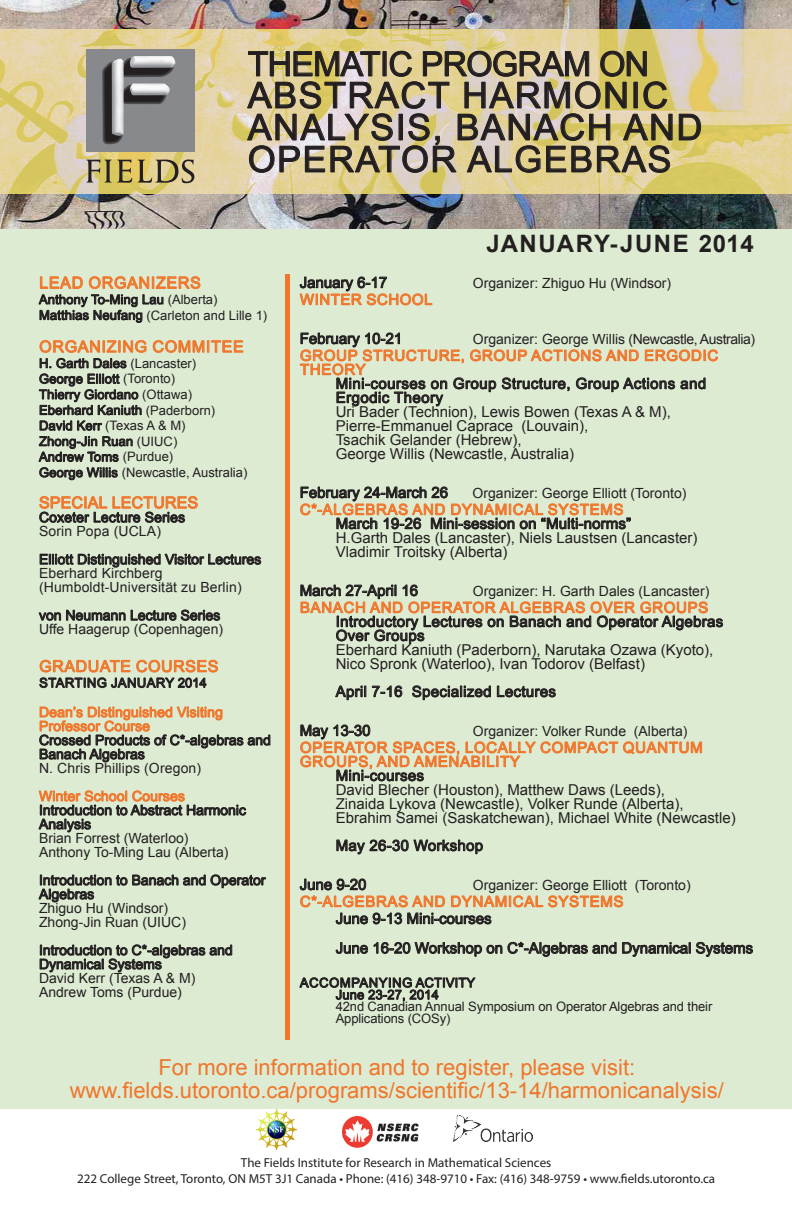
<style>
.page{position:relative;width:792px;height:1224px;background:#fff}
.page>*{position:absolute;margin:0;border:0;box-sizing:border-box;transform-origin:0 0}
.t1{font:36px "Arial";letter-spacing:.04em;color:#231f20}
.t2{font:34px "Arial";letter-spacing:-.025em;color:#231f20}
.t3{font:700 24px "Arial";letter-spacing:.05em;color:#231f20}
.t4{font:22px "Arial";color:#f0762b}
.t5{font:16px "Arial";letter-spacing:.045em;color:#f0762b}
.t6{font:16px "Arial";letter-spacing:.01em;color:#f0762b}
.t7{font:15px "Arial";color:#231f20}
.t8{font:15px/14px "Arial";letter-spacing:.045em;color:#f0762b}
.t9{font:15px/14px "Arial";letter-spacing:.02em;color:#231f20}
.t10{font:15px/14px "Arial";letter-spacing:.03em;color:#231f20}
.t11{font:14px/14px "Arial";color:#231f20}
.t12{font:14px/14px "Arial";letter-spacing:.01em;color:#f0762b}
.t13{font:13px/12px "Arial";letter-spacing:.005em;color:#231f20}
.t14{font:13px "Myriad Pro";color:#231f20}
.t15{font:13px "Arial";letter-spacing:.045em;color:#231f20}
.t16{font:13px "Arial";letter-spacing:.035em;color:#231f20}
</style>
<div class="page">
<img style="left:0;top:0;width:792px;height:229px">
<div style="left:0;top:229px;width:792px;height:880px;background:#ddebd3"></div>
<hr style="left:286px;top:274px;width:4px;height:766px;background:#f0762b">
<svg style="left:0;top:29px;width:792px;height:165px;background:#e1d096"></svg>
<svg style="left:246px;top:51px;width:456px;height:122px;background:#c2b48a"></svg>
<svg style="left:38px;top:276px;width:163px;height:47px"></svg>
<svg style="left:153px;top:340px;width:90px;height:13px"></svg>
<svg style="left:38px;top:340px;width:109px;height:140px"></svg>
<svg style="left:39px;top:496px;width:159px;height:27px"></svg>
<svg style="left:40px;top:554px;width:221px;height:14px"></svg>
<svg style="left:38px;top:610px;width:182px;height:11px"></svg>
<svg style="left:39px;top:659px;width:180px;height:29px"></svg>
<svg style="left:39px;top:706px;width:231px;height:56px"></svg>
<svg style="left:38px;top:790px;width:208px;height:42px"></svg>
<svg style="left:38px;top:874px;width:228px;height:28px"></svg>
<svg style="left:40px;top:944px;width:192px;height:28px"></svg>
<svg style="left:300px;top:276px;width:132px;height:30px"></svg>
<svg style="left:300px;top:332px;width:418px;height:74px"></svg>
<svg style="left:300px;top:486px;width:331px;height:43px"></svg>
<svg style="left:300px;top:584px;width:423px;height:60px"></svg>
<svg style="left:335px;top:685px;width:31px;height:15px"></svg>
<svg style="left:372px;top:685px;width:30px;height:12px"></svg>
<svg style="left:412px;top:685px;width:79px;height:15px"></svg>
<svg style="left:497px;top:685px;width:59px;height:12px"></svg>
<svg style="left:300px;top:724px;width:402px;height:57px"></svg>
<svg style="left:336px;top:839px;width:147px;height:15px"></svg>
<svg style="left:300px;top:878px;width:323px;height:46px"></svg>
<svg style="left:336px;top:942px;width:32px;height:12px"></svg>
<svg style="left:374px;top:941px;width:379px;height:16px"></svg>
<svg style="left:299px;top:977px;width:177px;height:25px"></svg>
<svg style="left:87px;top:160px;width:45px;height:23px"></svg>
<svg style="left:138px;top:159px;width:56px;height:24px"></svg>
<img style="left:86px;top:50px;width:108px;height:101px">
<img style="left:342px;top:1116px;width:77px;height:31px">
<img style="left:454px;top:1115px;width:79px;height:27px">
<img style="left:256px;top:1110px;width:41px;height:40px">
<p class="t2" style="left:248px;top:41px;width:403px">THEMATIC PROGRAM ON</p>
<p class="t1" style="left:248px;top:71px;width:422px">ABSTRACT HARMONIC</p>
<p class="t1" style="left:248px;top:103px;width:456px">ANALYSIS, BANACH AND</p>
<p class="t1" style="left:248px;top:135px;width:425px">OPERATOR ALGEBRAS</p>
<p class="t3" style="left:486px;top:227px;width:269px">JANUARY-JUNE 2014</p>
<p class="t5" style="left:39px;top:272px;width:163px">LEAD ORGANIZERS</p>
<p class="t13" style="left:39px;top:293px;width:180px">Anthony To-Ming Lau (Alberta)</p>
<p class="t13" style="left:39px;top:309px;width:230px">Matthias Neufang (Carleton and Lille 1)</p>
<p class="t5" style="left:39px;top:336px;width:206px">ORGANIZING COMMITEE</p>
<p class="t13" style="left:39px;top:357px;width:159px">H. Garth Dales (Lancaster)</p>
<p class="t13" style="left:39px;top:373px;width:138px">George Elliott (Toronto)</p>
<p class="t13" style="left:39px;top:388px;width:155px">Thierry Giordano (Ottawa)</p>
<p class="t13" style="left:39px;top:404px;width:178px">Eberhard Kaniuth (Paderborn)</p>
<p class="t13" style="left:39px;top:420px;width:148px">David Kerr (Texas A &amp; M)</p>
<p class="t13" style="left:39px;top:435px;width:140px">Zhong-Jin Ruan (UIUC)</p>
<p class="t13" style="left:39px;top:451px;width:136px">Andrew Toms (Purdue)</p>
<p class="t13" style="left:39px;top:466px;width:210px">George Willis (Newcastle, Australia)</p>
<p class="t6" style="left:39px;top:492px;width:161px">SPECIAL LECTURES</p>
<p class="t11" style="left:39px;top:510px;width:148px">Coxeter Lecture Series</p>
<p class="t11" style="left:39px;top:517px;width:224px;line-height:28px">Sorin Popa (UCLA)<br>Elliott Distinguished Visitor Lectures</p>
<p class="t11" style="left:39px;top:566px;width:125px">Eberhard Kirchberg</p>
<p class="t11" style="left:39px;top:580px;width:204px">(Humboldt-Universität zu Berlin)</p>
<p class="t11" style="left:39px;top:608px;width:183px">von Neumann Lecture Series</p>
<p class="t11" style="left:39px;top:622px;width:186px">Uffe Haagerup (Copenhagen)</p>
<p class="t5" style="left:39px;top:655px;width:181px">GRADUATE COURSES</p>
<p class="t16" style="left:39px;top:674px;width:169px">STARTING JANUARY 2014</p>
<p class="t12" style="left:39px;top:705px;width:185px">Dean’s Distinguished Visiting<br>Professor Course</p>
<p class="t11" style="left:39px;top:733px;width:233px">Crossed Products of C*-algebras and<br>Banach Algebras</p>
<p class="t11" style="left:39px;top:761px;width:164px">N. Chris Phillips (Oregon)</p>
<p class="t12" style="left:39px;top:789px;width:147px">Winter School Courses</p>
<p class="t11" style="left:39px;top:803px;width:208px">Introduction to Abstract Harmonic<br>Analysis</p>
<p class="t11" style="left:39px;top:831px;width:151px">Brian Forrest (Waterloo)</p>
<p class="t11" style="left:39px;top:845px;width:191px">Anthony To-Ming Lau (Alberta)</p>
<p class="t11" style="left:39px;top:873px;width:228px">Introduction to Banach and Operator<br>Algebras</p>
<p class="t11" style="left:39px;top:901px;width:131px">Zhiguo Hu (Windsor)</p>
<p class="t11" style="left:39px;top:915px;width:149px">Zhong-Jin Ruan (UIUC)</p>
<p class="t11" style="left:39px;top:943px;width:195px">Introduction to C*-algebras and<br>Dynamical Systems</p>
<p class="t11" style="left:39px;top:971px;width:158px">David Kerr (Texas A &amp; M)</p>
<p class="t11" style="left:39px;top:985px;width:144px">Andrew Toms (Purdue)</p>
<p class="t7" style="left:300px;top:272px;width:89px">January 6-17</p>
<p class="t11" style="left:473px;top:276px;width:200px">Organizer: Zhiguo Hu (Windsor)</p>
<p class="t8" style="left:300px;top:292px;width:134px">WINTER SCHOOL</p>
<p class="t7" style="left:300px;top:328px;width:104px">February 10-21</p>
<p class="t11" style="left:473px;top:332px;width:284px">Organizer: George Willis (Newcastle, Australia)</p>
<p class="t8" style="left:300px;top:348px;width:420px">GROUP STRUCTURE, GROUP ACTIONS AND ERGODIC<br>THEORY</p>
<p class="t10" style="left:336px;top:376px;width:372px">Mini-courses on Group Structure, Group Actions and<br>Ergodic Theory</p>
<p class="t7" style="left:336px;top:401px;width:337px">Uri Bader (Technion), Lewis Bowen (Texas A &amp; M),</p>
<p class="t7" style="left:336px;top:415px;width:254px">Pierre-Emmanuel Caprace (Louvain),</p>
<p class="t7" style="left:336px;top:429px;width:187px">Tsachik Gelander (Hebrew),</p>
<p class="t7" style="left:336px;top:443px;width:240px">George Willis (Newcastle, Australia)</p>
<p class="t7" style="left:300px;top:482px;width:150px">February 24-March 26</p>
<p class="t11" style="left:473px;top:486px;width:215px">Organizer: George Elliott (Toronto)</p>
<p class="t8" style="left:300px;top:502px;width:325px">C*-ALGEBRAS AND DYNAMICAL SYSTEMS</p>
<p class="t7" style="left:336px;top:513px;width:297px">March 19-26 Mini-session on “Multi-norms”</p>
<p class="t7" style="left:336px;top:527px;width:363px">H.Garth Dales (Lancaster), Niels Laustsen (Lancaster)</p>
<p class="t7" style="left:336px;top:541px;width:173px">Vladimir Troitsky (Alberta)</p>
<p class="t7" style="left:300px;top:580px;width:120px">March 27-April 16</p>
<p class="t11" style="left:473px;top:584px;width:238px">Organizer: H. Garth Dales (Lancaster)</p>
<p class="t8" style="left:300px;top:600px;width:410px">BANACH AND OPERATOR ALGEBRAS OVER GROUPS</p>
<p class="t9" style="left:336px;top:614px;width:389px">Introductory Lectures on Banach and Operator Algebras<br>Over Groups</p>
<p class="t7" style="left:336px;top:639px;width:379px">Eberhard Kaniuth (Paderborn), Narutaka Ozawa (Kyoto),</p>
<p class="t7" style="left:336px;top:653px;width:311px">Nico Spronk (Waterloo), Ivan Todorov (Belfast)</p>
<p class="t9" style="left:336px;top:684px;width:222px">April 7-16 Specialized Lectures</p>
<p class="t7" style="left:300px;top:720px;width:72px">May 13-30</p>
<p class="t11" style="left:473px;top:724px;width:216px">Organizer: Volker Runde (Alberta)</p>
<p class="t8" style="left:300px;top:740px;width:404px">OPERATOR SPACES, LOCALLY COMPACT QUANTUM</p>
<p class="t8" style="left:300px;top:754px;width:221px">GROUPS, AND AMENABILITY</p>
<p class="t9" style="left:336px;top:768px;width:90px">Mini-courses</p>
<p class="t7" style="left:336px;top:779px;width:331px">David Blecher (Houston), Matthew Daws (Leeds),</p>
<p class="t7" style="left:336px;top:793px;width:349px">Zinaida Lykova (Newcastle), Volker Runde (Alberta),</p>
<p class="t7" style="left:336px;top:807px;width:402px">Ebrahim Samei (Saskatchewan), Michael White (Newcastle)</p>
<p class="t9" style="left:336px;top:838px;width:149px">May 26-30 Workshop</p>
<p class="t7" style="left:300px;top:874px;width:68px">June 9-20</p>
<p class="t11" style="left:473px;top:878px;width:219px">Organizer: George Elliott (Toronto)</p>
<p class="t8" style="left:300px;top:894px;width:325px">C*-ALGEBRAS AND DYNAMICAL SYSTEMS</p>
<p class="t7" style="left:336px;top:908px;width:157px">June 9-13 Mini-courses</p>
<p class="t7" style="left:336px;top:938px;width:419px">June 16-20 Workshop on C*-Algebras and Dynamical Systems</p>
<p class="t15" style="left:300px;top:974px;width:177px">ACCOMPANYING ACTIVITY</p>
<p class="t13" style="left:336px;top:989px;width:105px">June 23-27, 2014</p>
<p class="t13" style="left:336px;top:1001px;width:378px">42nd Canadian Annual Symposium on Operator Algebras and their<br>Applications (COSy)</p>
<p class="t4" style="left:158px;top:1052px;width:478px">For more information and to register, please visit:</p>
<p class="t4" style="left:70px;top:1075px;width:656px">www.fields.utoronto.ca/programs/scientific/13-14/harmonicanalysis/</p>
<p class="t14" style="left:241px;top:1155px;width:312px">The Fields Institute for Research in Mathematical Sciences</p>
<p class="t14" style="left:77px;top:1171px;width:639px">222 College Street, Toronto, ON M5T 3J1 Canada • Phone: (416) 348-9710 • Fax: (416) 348-9759 • www.fields.utoronto.ca</p>
</div>
